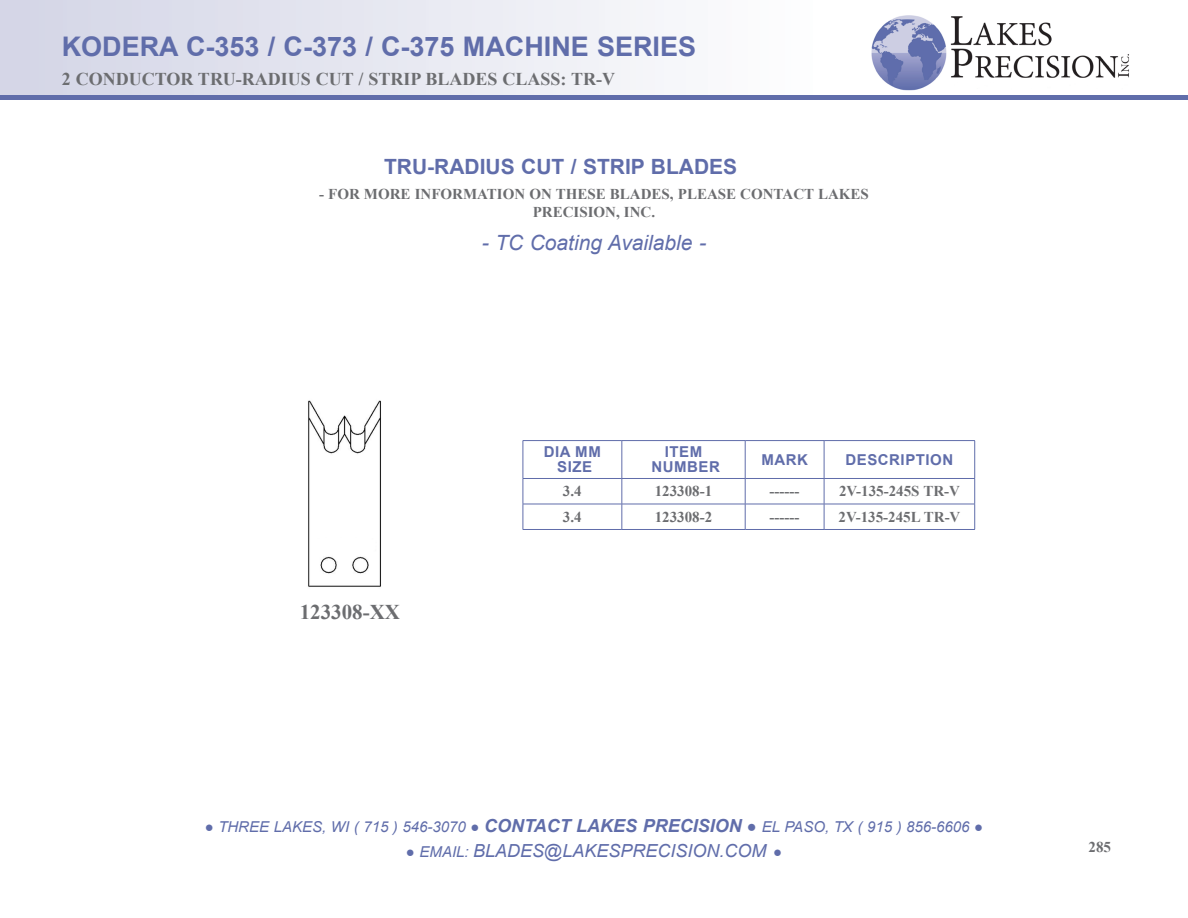
<style>
.page{position:relative;width:1188px;height:918px;background:#fff}
.page>*{position:absolute;margin:0;border:0;box-sizing:border-box;transform-origin:0 0}
.t1{font:700 27px "Arial";color:#606daa}
.t2{font:700 21px "Arial";color:#606daa}
.t3{font:italic 21px "Arial";color:#606daa}
.t4{font:700 21px "Times New Roman";color:#6c6d70}
.t5{font:700 18px "Times New Roman";color:#6c6d70}
.t6{font:italic 18px "Arial";color:#606daa}
.t7{font:700 15px/18px "Times New Roman";color:#6c6d70;text-align:center}
.t8{font:italic 15px "Arial";color:#606daa}
.t9{font:700 15px "Arial";letter-spacing:.035em;color:#606daa}
.s1{font-family:"Courier New";font-style:normal}
.s2{font-weight:700;font-size:18px}
.s3{font-family:"Courier New";font-style:normal;font-size:16.5px}
.s4{font-family:"Courier New";font-style:normal;font-size:15px}
.s5{font-size:15px}
</style>
<div class="page">
<div style="left:0;top:0;width:858px;height:96px;background:linear-gradient(to right,#d3d5e6,#fff)"></div>
<hr style="left:0;top:96px;width:1188px;height:4px;background:#606daa">
<img style="left:871px;top:15px;width:258px;height:76px">
<hr style="left:523px;top:440px;width:99px;height:1px;background:#606daa">
<hr style="left:523px;top:441px;width:1px;height:37px;background:#606daa">
<hr style="left:622px;top:440px;width:123px;height:1px;background:#606daa">
<hr style="left:622px;top:441px;width:1px;height:37px;background:#606daa">
<hr style="left:745px;top:440px;width:79px;height:1px;background:#606daa">
<hr style="left:745px;top:441px;width:1px;height:37px;background:#606daa">
<hr style="left:824px;top:440px;width:151px;height:1px;background:#606daa">
<hr style="left:824px;top:441px;width:1px;height:37px;background:#606daa">
<hr style="left:974px;top:441px;width:1px;height:37px;background:#606daa">
<hr style="left:523px;top:478px;width:99px;height:1px;background:#606daa">
<hr style="left:622px;top:478px;width:123px;height:1px;background:#606daa">
<hr style="left:745px;top:478px;width:79px;height:1px;background:#606daa">
<hr style="left:824px;top:478px;width:151px;height:1px;background:#606daa">
<hr style="left:523px;top:504px;width:99px;height:1px;background:#606daa">
<svg style="left:523px;top:479px;width:1px;height:50px"></svg>
<hr style="left:622px;top:504px;width:123px;height:1px;background:#606daa">
<svg style="left:622px;top:479px;width:1px;height:50px"></svg>
<hr style="left:745px;top:504px;width:79px;height:1px;background:#606daa">
<svg style="left:745px;top:479px;width:1px;height:50px"></svg>
<hr style="left:824px;top:504px;width:151px;height:1px;background:#606daa">
<svg style="left:824px;top:479px;width:1px;height:50px"></svg>
<svg style="left:974px;top:479px;width:1px;height:50px"></svg>
<hr style="left:523px;top:529px;width:99px;height:1px;background:#606daa">
<hr style="left:622px;top:529px;width:123px;height:1px;background:#606daa">
<hr style="left:745px;top:529px;width:79px;height:1px;background:#606daa">
<hr style="left:824px;top:529px;width:151px;height:1px;background:#606daa">
<img style="left:308px;top:400px;width:73px;height:187px">
<p class="t1" style="left:62px;top:27px;width:636px">KODERA C-353 / C-373 / C-375 MACHINE SERIES</p>
<p class="t5" style="left:62px;top:66px;width:555px">2 CONDUCTOR TRU-RADIUS CUT / STRIP BLADES CLASS: TR-V</p>
<p class="t2" style="left:384px;top:152px;width:355px">TRU-RADIUS CUT / STRIP BLADES</p>
<p class="t7" style="left:319px;top:185px;width:551px">- FOR MORE INFORMATION ON THESE BLADES, PLEASE CONTACT LAKES<br>PRECISION, INC.</p>
<p class="t3" style="left:482px;top:229px;width:226px">- TC Coating Available -</p>
<p class="t9" style="left:544px;top:442px;width:58px">DIA MM</p>
<p class="t9" style="left:557px;top:457px;width:36px">SIZE</p>
<p class="t9" style="left:665px;top:442px;width:39px">ITEM</p>
<p class="t9" style="left:652px;top:457px;width:70px">NUMBER</p>
<p class="t9" style="left:761px;top:449px;width:48px">MARK</p>
<p class="t9" style="left:846px;top:449px;width:109px">DESCRIPTION</p>
<p class="t4" style="left:300px;top:597px;width:102px">123308-XX</p>
<p class="t7" style="left:563px;top:482px;width:20px">3.4</p>
<p class="t7" style="left:655px;top:482px;width:59px">123308-1</p>
<p class="t7" style="left:770px;top:482px;width:31px">------</p>
<p class="t7" style="left:839px;top:482px;width:123px">2V-135-245S TR-V</p>
<p class="t7" style="left:563px;top:507px;width:20px">3.4</p>
<p class="t7" style="left:655px;top:507px;width:59px">123308-2</p>
<p class="t7" style="left:770px;top:507px;width:31px">------</p>
<p class="t7" style="left:839px;top:507px;width:123px">2V-135-245L TR-V</p>
<p class="t8" style="left:205px;top:817px;width:780px"><span class="s1">●</span> THREE LAKES, WI ( 715 ) 546-3070 <span class="s1">●</span> <span class="s2">CONTACT LAKES PRECISION</span> <span class="s3">●</span> EL PASO, TX ( 915 ) 856-6606 <span class="s1">●</span></p>
<p class="t6" style="left:406px;top:839px;width:378px"><span class="s4">●</span> <span class="s5">EMAIL:</span> BLADES@LAKESPRECISION.COM <span class="s4">●</span></p>
<p class="t7" style="left:1089px;top:837px;width:24px">285</p>
</div>
